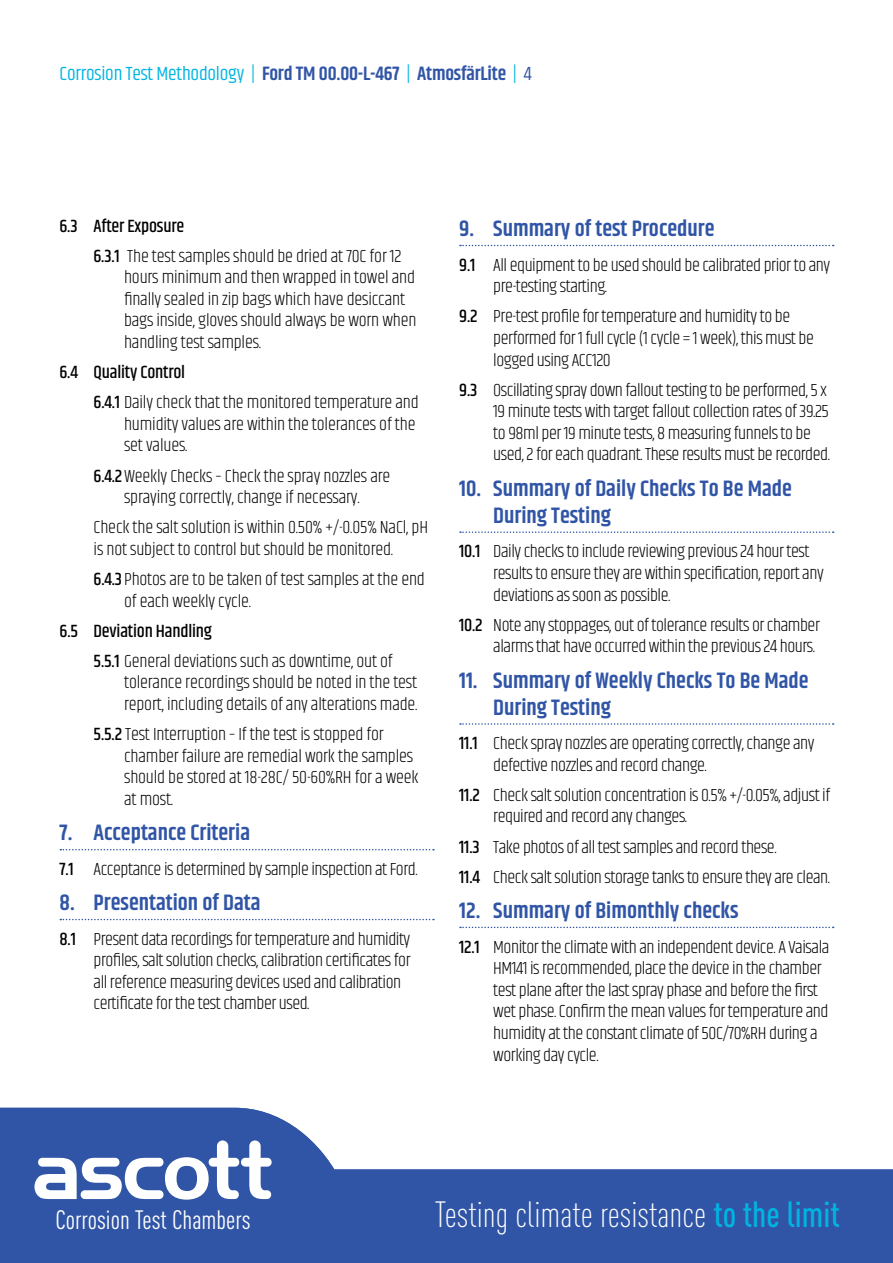
<style>
.page{position:relative;width:893px;height:1263px;background:#fff}
.page>*{position:absolute;margin:0;border:0;box-sizing:border-box;transform-origin:0 0}
.t1{font:300 36px "DIN Cond";color:#fff}
.t2{font:26.25px "DIN Cond";color:#fff}
.t3{font:600 22.5px/27px "Khand";color:#3155a6}
.t4{font:600 19.5px "Khand";letter-spacing:-.01em;color:#3155a6}
.t5{font:300 18px/21.6px "Khand";letter-spacing:-.025em;color:#000}
.s1{font-weight:400;color:#00b4e1}
.s2{font-weight:400}
.s3{font-weight:500}
.s4{font-weight:500;color:#00b4e1}
</style>
<div class="page">
<svg style="left:0;top:1108px;width:893px;height:155px;fill:#3155a6"></svg>
<svg style="left:34px;top:1140px;width:238px;height:59px"></svg>
<svg style="left:60px;top:849px;width:374px;height:1px"></svg>
<svg style="left:60px;top:919px;width:374px;height:1px"></svg>
<svg style="left:460px;top:245px;width:374px;height:1px"></svg>
<svg style="left:460px;top:531px;width:374px;height:2px"></svg>
<svg style="left:460px;top:723px;width:374px;height:2px"></svg>
<svg style="left:460px;top:927px;width:374px;height:1px"></svg>
<p class="t4" style="left:60px;top:61px;width:474px"><span class="s1">Corrosion Test Methodology |</span> Ford TM 00.00-L-467 <span class="s1">|</span> AtmosfärLite <span class="s1">|</span> <span class="s2">4</span></p>
<p class="t5" style="left:94px;top:211px;width:310px;line-height:30.2px;text-indent:-34px"><span class="s3">6.3 After Exposure<br>6.3.1</span> The test samples should be dried at 70C for 12</p>
<p class="t5" style="left:124px;top:267px;width:294px">hours minimum and then wrapped in towel and finally sealed in zip bags which have desiccant bags inside, gloves should always be worn when handling test samples.</p>
<p class="t5" style="left:94px;top:358px;width:327px;line-height:30.2px;text-indent:-34px"><span class="s3">6.4 Quality Control<br>6.4.1</span> Daily check that the monitored temperature and</p>
<p class="t5" style="left:124px;top:414px;width:293px">humidity values are within the tolerances of the set values.</p>
<p class="t5" style="left:94px;top:466px;width:298px;text-align:center"><span class="s3">6.4.2</span>Weekly Checks – Check the spray nozzles are spraying correctly, change if necessary.</p>
<p class="t5" style="left:94px;top:517px;width:336px">Check the salt solution is within 0.50% +/-0.05% NaCl, pH is not subject to control but should be monitored.</p>
<p class="t5" style="left:124px;top:569px;width:302px;text-indent:-30px"><span class="s3">6.4.3</span> Photos are to be taken of test samples at the end of each weekly cycle.</p>
<p class="t5" style="left:94px;top:617px;width:301px;line-height:30.2px;text-indent:-34px"><span class="s3">6.5 Deviation Handling<br>5.5.1</span> General deviations such as downtime, out of</p>
<p class="t5" style="left:124px;top:673px;width:295px">tolerance recordings should be noted in the test report, including details of any alterations made.</p>
<p class="t5" style="left:124px;top:724px;width:296px;text-indent:-30px"><span class="s3">5.5.2</span> Test Interruption – If the test is stopped for chamber failure are remedial work the samples should be stored at 18-28C/ 50-60%RH for a week at most.</p>
<p class="t3" style="left:60px;top:821px;width:192px">7. Acceptance Criteria</p>
<p class="t5" style="left:60px;top:859px;width:360px"><span class="s3">7.1</span> Acceptance is determined by sample inspection at Ford.</p>
<p class="t3" style="left:60px;top:890px;width:202px">8. Presentation of Data</p>
<p class="t5" style="left:94px;top:929px;width:318px;text-indent:-34px"><span class="s3">8.1</span> Present data recordings for temperature and humidity profiles, salt solution checks, calibration certificates for all reference measuring devices used and calibration certificate for the test chamber used.</p>
<p class="t3" style="left:459px;top:217px;width:257px">9. Summary of test Procedure</p>
<p class="t5" style="left:493px;top:255px;width:338px;text-indent:-34px"><span class="s3">9.1</span> All equipment to be used should be calibrated prior to any pre-testing starting.</p>
<p class="t5" style="left:493px;top:307px;width:322px;text-indent:-34px"><span class="s3">9.2</span> Pre-test profile for temperature and humidity to be performed for 1 full cycle (1 cycle = 1 week), this must be logged using ACC120</p>
<p class="t5" style="left:493px;top:380px;width:338px;text-indent:-34px"><span class="s3">9.3</span> Oscillating spray down fallout testing to be performed, 5 x 19 minute tests with target fallout collection rates of 39.25 to 98ml per 19 minute tests, 8 measuring funnels to be used, 2 for each quadrant. These results must be recorded.</p>
<p class="t3" style="left:493px;top:476px;width:300px;text-indent:-34px">10. Summary of Daily Checks To Be Made<br>During Testing</p>
<p class="t5" style="left:493px;top:542px;width:332px;text-indent:-34px"><span class="s3">10.1</span> Daily checks to include reviewing previous 24 hour test results to ensure they are within specification, report any deviations as soon as possible.</p>
<p class="t5" style="left:459px;top:615px;width:362px;text-align:right"><span class="s3">10.2</span> Note any stoppages, out of tolerance results or chamber alarms that have occurred within the previous 24 hours.</p>
<p class="t3" style="left:493px;top:668px;width:317px;text-indent:-34px">11. Summary of Weekly Checks To Be Made<br>During Testing</p>
<p class="t5" style="left:493px;top:733px;width:323px;text-indent:-34px"><span class="s3">11.1</span> Check spray nozzles are operating correctly, change any defective nozzles and record change.</p>
<p class="t5" style="left:493px;top:785px;width:338px;text-indent:-34px"><span class="s3">11.2</span> Check salt solution concentration is 0.5% +/-0.05%, adjust if required and record any changes.</p>
<p class="t5" style="left:459px;top:832px;width:372px;line-height:30.2px"><span class="s3">11.3</span> Take photos of all test samples and record these.<br><span class="s3">11.4</span> Check salt solution storage tanks to ensure they are clean.</p>
<p class="t3" style="left:459px;top:898px;width:281px">12. Summary of Bimonthly checks</p>
<p class="t5" style="left:493px;top:937px;width:338px;text-indent:-34px"><span class="s3">12.1</span> Monitor the climate with an independent device. A Vaisala HM141 is recommended, place the device in the chamber test plane after the last spray phase and before the first wet phase. Confirm the mean values for temperature and humidity at the constant climate of 50C/70%RH during a working day cycle.</p>
<h2 class="t2" style="left:55px;top:1204px;width:197px">Corrosion Test Chambers</h2>
<h1 class="t1" style="left:435px;top:1194px;width:407px">Testing climate resistance <span class="s4">to the limit</span></h1>
</div>
